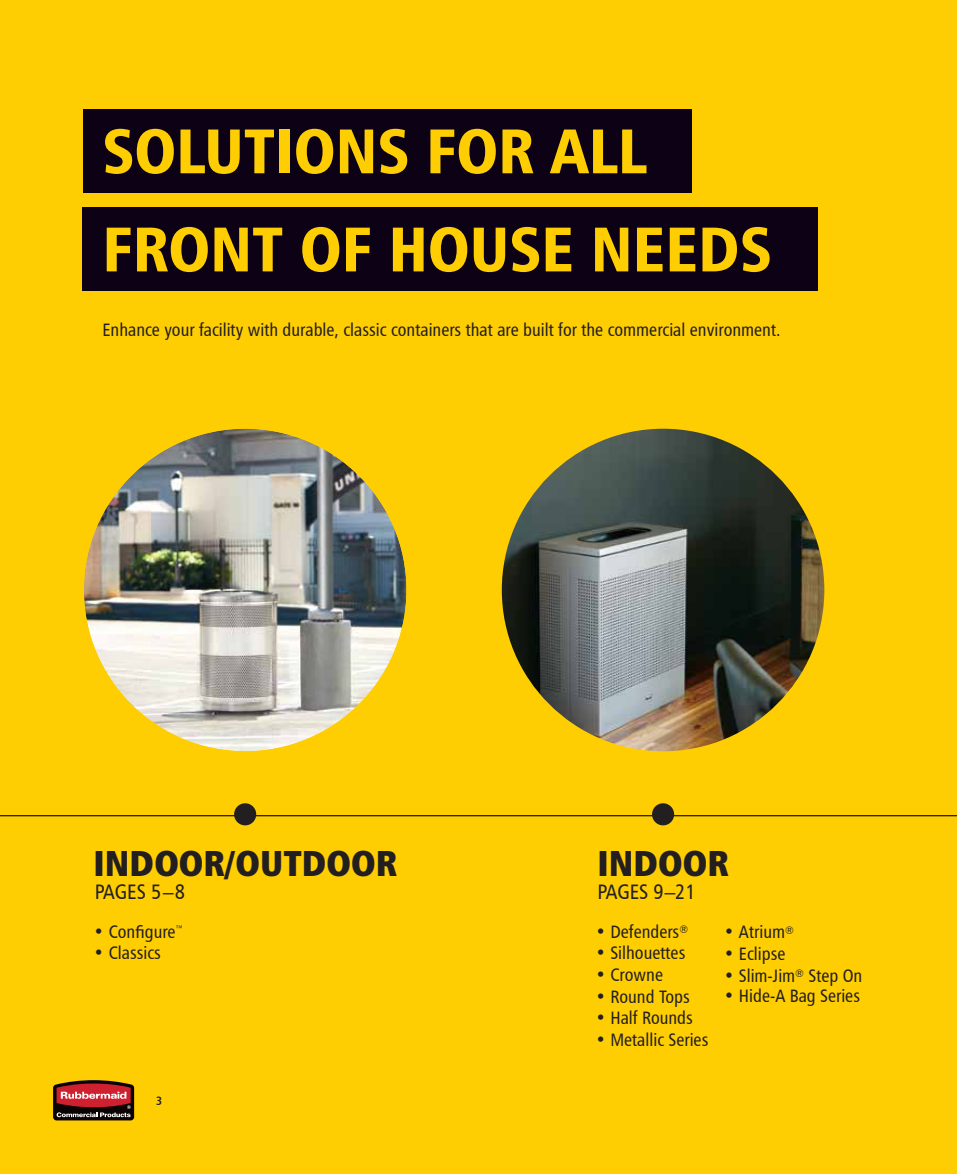
<style>
.page{position:relative;width:957px;height:1174px;background:#ffce02}
.page>*{position:absolute;margin:0;border:0;box-sizing:border-box;transform-origin:0 0}
.t1{font:63px/98.1px "Humanist 777 BT Black Condensed B";color:#ffce02}
.t2{font:36px "Humanist 777 BT Extra Black Cond B";color:#231f20}
.t3{font:21px "Humanist 777 BT Roman Condensed B";color:#231f20}
.t4{font:18px "Humanist 777 BT Roman Condensed B";color:#231f20}
.t5{font:12px "Humanist 777 BT Bold Condensed B";color:#231f20}
.s1{font-family:"Myriad Pro"}
</style>
<div class="page">
<div style="left:83px;top:109px;width:608px;height:83px;background:#0d0116"></div>
<div style="left:83px;top:207px;width:735px;height:83px;background:#0d0116"></div>
<img style="left:84px;top:429px;width:322px;height:322px;border-radius:161px">
<div style="left:76px;top:421px;width:338px;height:337px;border:8px solid #ffce02;border-radius:50%"></div>
<div style="left:494px;top:421px;width:338px;height:337px;border:8px solid #ffce02;border-radius:50%"></div>
<div style="left:234px;top:803px;width:22px;height:22px;background:#231f20;border-radius:50%"></div>
<div style="left:652px;top:803px;width:22px;height:22px;background:#231f20;border-radius:50%"></div>
<svg style="left:53px;top:1080px;width:81px;height:40px;background:#843733"></svg>
<hr style="left:0;top:815px;width:957px;height:1px;background:#231f20">
<img style="left:502px;top:429px;width:322px;height:322px;border-radius:161px">
<h1 class="t1" style="left:102px;top:101px;width:671px">SOLUTIONS FOR ALL<br>FRONT OF HOUSE NEEDS</h1>
<p class="t4" style="left:102px;top:318px;width:679px">Enhance your facility with durable, classic containers that are built for the commercial environment.</p>
<h2 class="t2" style="left:94px;top:840px;width:305px">INDOOR/OUTDOOR</h2>
<h2 class="t2" style="left:597px;top:840px;width:133px">INDOOR</h2>
<p class="t3" style="left:95px;top:879px;width:92px">PAGES 5–8</p>
<p class="t3" style="left:597px;top:879px;width:100px">PAGES 9–21</p>
<p class="t4" style="left:94px;top:920px;width:91px">• Con<span class="s1">fi</span>gure<sup>™</sup></p>
<p class="t4" style="left:94px;top:942px;width:69px">• Classics</p>
<p class="t4" style="left:595px;top:920px;width:94px">• Defenders<sup>®</sup></p>
<p class="t4" style="left:595px;top:942px;width:92px">• Silhouettes</p>
<p class="t4" style="left:595px;top:963px;width:69px">• Crowne</p>
<p class="t4" style="left:595px;top:985px;width:96px">• Round Tops</p>
<p class="t4" style="left:595px;top:1006px;width:99px">• Half Rounds</p>
<p class="t4" style="left:595px;top:1028px;width:114px">• Metallic Series</p>
<p class="t4" style="left:724px;top:921px;width:72px">• Atrium<sup>®</sup></p>
<p class="t4" style="left:724px;top:942px;width:63px">• Eclipse</p>
<p class="t4" style="left:724px;top:964px;width:140px">• Slim-Jim<sup>®</sup> Step On</p>
<p class="t4" style="left:724px;top:984px;width:138px">• Hide-A Bag Series</p>
<p class="t5" style="left:156px;top:1093px;width:8px">3</p>
</div>
